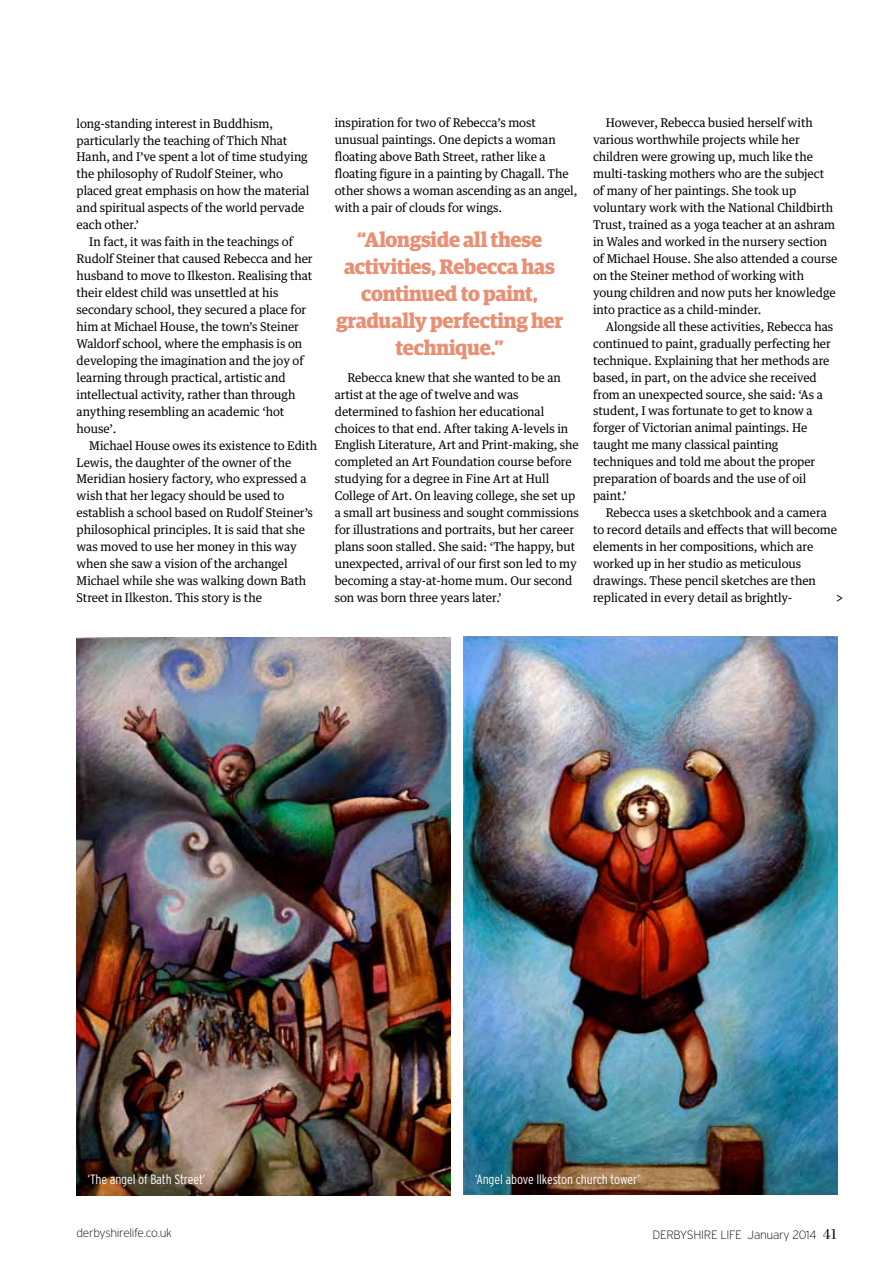
<style>
.page{position:relative;width:893px;height:1263px;background:#fff}
.page>*{position:absolute;margin:0;border:0;box-sizing:border-box;transform-origin:0 0}
.t1{font:700 21px/27px "Guardian Egyp";letter-spacing:-.015em;color:#e98f73;text-align:center}
.t2{font:15px "Guardian Text Egyp";color:#000;scale:.8 1}
.t3{font:300 condensed 13.5px "Interstate";letter-spacing:-.01em;color:#fff}
.t4{font:12px/17px "Guardian Text Egyp";letter-spacing:-.005em;color:#000}
.t5{font:200 12px "Interstate";letter-spacing:-.025em;color:#000}
.s1{font-family:"Bodoni";font-weight:400;font-size:15px}
</style>
<div class="page">
<img style="left:77px;top:637px;width:373px;height:558px">
<img style="left:464px;top:636px;width:374px;height:559px">
<p class="t4" style="left:77px;top:114px;width:234px">long-standing interest in Buddhism, particularly the teaching of Thich Nhat Hanh, and I’ve spent a lot of time studying the philosophy of Rudolf Steiner, who placed great emphasis on how the material and spiritual aspects of the world pervade each other.’</p>
<p class="t4" style="left:77px;top:232px;width:238px;text-indent:13px">In fact, it was faith in the teachings of Rudolf Steiner that caused Rebecca and her husband to move to Ilkeston. Realising that their eldest child was unsettled at his secondary school, they secured a place for him at Michael House, the town’s Steiner Waldorf school, where the emphasis is on developing the imagination and the joy of learning through practical, artistic and intellectual activity, rather than through anything resembling an academic ‘hot house’.</p>
<p class="t4" style="left:77px;top:436px;width:242px;text-indent:13px">Michael House owes its existence to Edith Lewis, the daughter of the owner of the Meridian hosiery factory, who expressed a wish that her legacy should be used to establish a school based on Rudolf Steiner’s philosophical principles. It is said that she was moved to use her money in this way when she saw a vision of the archangel Michael while she was walking down Bath Street in Ilkeston. This story is the</p>
<p class="t4" style="left:335px;top:113px;width:244px">inspiration for two of Rebecca’s most unusual paintings. One depicts a woman floating above Bath Street, rather like a floating figure in a painting by Chagall. The other shows a woman ascending as an angel, with a pair of clouds for wings.</p>
<h1 class="t1" style="left:336px;top:224px;width:228px">“Alongside all these activities, Rebecca has continued to paint, gradually perfecting her technique.”</h1>
<p class="t4" style="left:335px;top:368px;width:246px;text-indent:13px">Rebecca knew that she wanted to be an artist at the age of twelve and was determined to fashion her educational choices to that end. After taking A-levels in English Literature, Art and Print-making, she completed an Art Foundation course before studying for a degree in Fine Art at Hull College of Art. On leaving college, she set up a small art business and sought commissions for illustrations and portraits, but her career plans soon stalled. She said: ‘The happy, but unexpected, arrival of our first son led to my becoming a stay-at-home mum. Our second son was born three years later.’</p>
<p class="t4" style="left:593px;top:113px;width:246px;text-indent:13px">However, Rebecca busied herself with various worthwhile projects while her children were growing up, much like the multi-tasking mothers who are the subject of many of her paintings. She took up voluntary work with the National Childbirth Trust, trained as a yoga teacher at an ashram in Wales and worked in the nursery section of Michael House. She also attended a course on the Steiner method of working with young children and now puts her knowledge into practice as a child-minder.</p>
<p class="t4" style="left:593px;top:317px;width:242px;text-indent:13px">Alongside all these activities, Rebecca has continued to paint, gradually perfecting her technique. Explaining that her methods are based, in part, on the advice she received from an unexpected source, she said: ‘As a student, I was fortunate to get to know a forger of Victorian animal paintings. He taught me many classical painting techniques and told me about the proper preparation of boards and the use of oil paint.’</p>
<p class="t4" style="left:593px;top:503px;width:246px;text-indent:13px">Rebecca uses a sketchbook and a camera to record details and effects that will become elements in her compositions, which are worked up in her studio as meticulous drawings. These pencil sketches are then replicated in every detail as brightly-</p>
<p class="t2" style="left:836px;top:585px;width:10px">&gt;</p>
<p class="t3" style="left:88px;top:1172px;width:119px">‘The angel of Bath Street’</p>
<p class="t3" style="left:475px;top:1172px;width:167px">‘Angel above Ilkeston church tower’</p>
<p class="t5" style="left:77px;top:1226px;width:97px">derbyshirelife.co.uk</p>
<p class="t5" style="left:652px;top:1228px;width:187px">DERBYSHIRE LIFE January 2014 <span class="s1">41</span></p>
</div>
